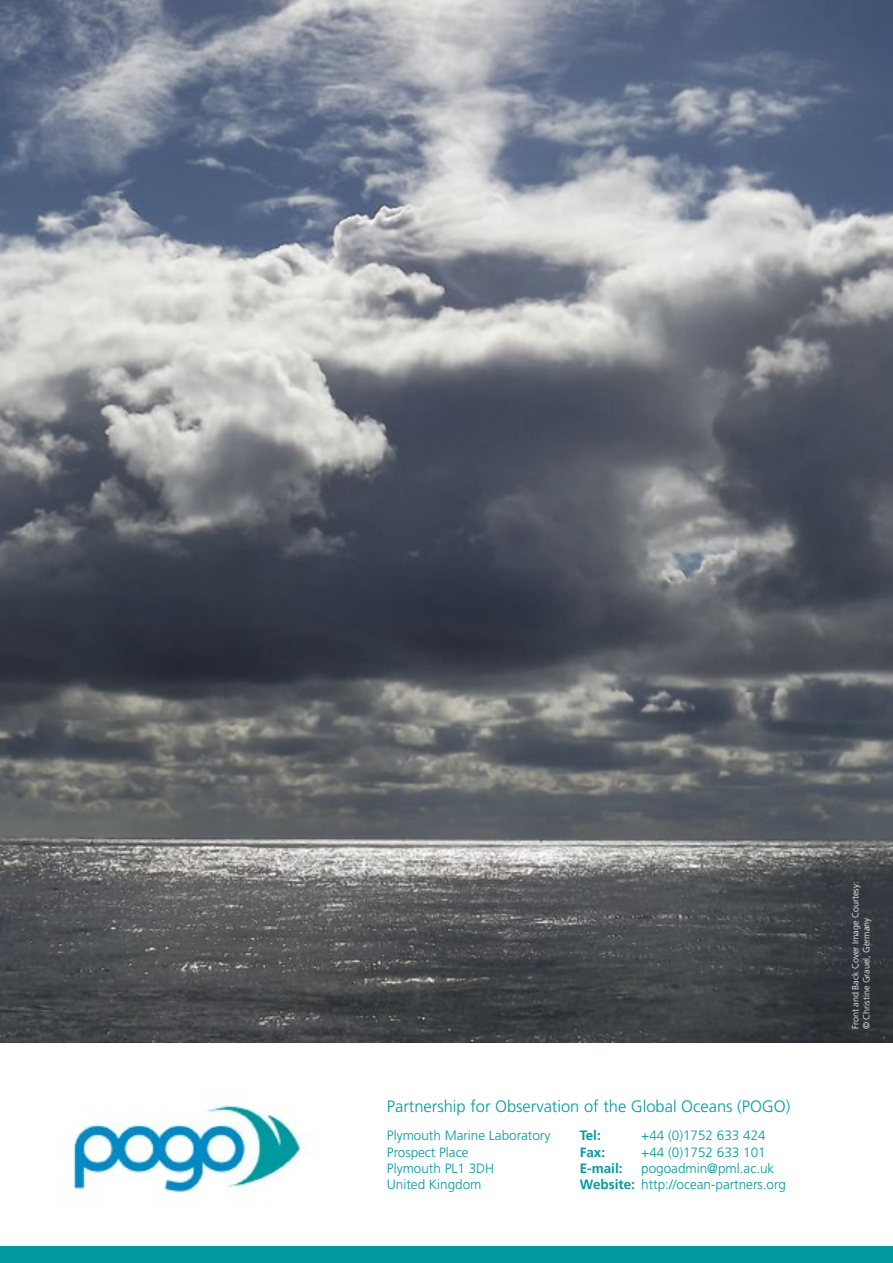
<style>
.page{position:relative;width:893px;height:1263px;background:#fff}
.page>*{position:absolute;margin:0;border:0;box-sizing:border-box;transform-origin:0 0}
.t1{font:300 16.5px "Frutiger";color:#009aa2}
.t2{font:300 13.5px "Frutiger";color:#009aa2}
.t3{font:700 13.5px "Frutiger";color:#009aa2}
.t4{font:300 9px/10.8px "Frutiger";color:#fff}
.s1{font-weight:700}
</style>
<div class="page">
<img style="left:0;top:0;width:893px;height:1043px">
<img style="left:72px;top:1105px;width:230px;height:89px">
<div style="left:0;top:1247px;width:893px;height:16px;background:#0099a0"></div>
<p class="t1" style="left:387px;top:1097px;width:405px">Partnership for Observation of the Global Oceans (POGO)</p>
<p class="t2" style="left:387px;top:1128px;width:165px">Plymouth Marine Laboratory</p>
<p class="t2" style="left:387px;top:1144px;width:83px">Prospect Place</p>
<p class="t2" style="left:387px;top:1160px;width:109px">Plymouth PL1 3DH</p>
<p class="t2" style="left:387px;top:1176px;width:96px">United Kingdom</p>
<p class="t3" style="left:580px;top:1128px;width:23px">Tel:</p>
<p class="t2" style="left:641px;top:1128px;width:126px">+44 (0)1752 633 424</p>
<p class="t3" style="left:580px;top:1144px;width:27px">Fax:</p>
<p class="t2" style="left:641px;top:1144px;width:126px">+44 (0)1752 633 101</p>
<p class="t3" style="left:580px;top:1160px;width:44px">E-mail:</p>
<p class="t2" style="left:641px;top:1160px;width:135px">pogoadmin@pml.ac.uk</p>
<p class="t2" style="left:580px;top:1176px;width:208px"><span class="s1">Website:</span> http://ocean-partners.org</p>
<p class="t4" style="left:850px;top:1029px;width:149px;rotate:-90deg">Front and Back Cover Image Courtesy: © Christine Grauel, Germany</p>
</div>
